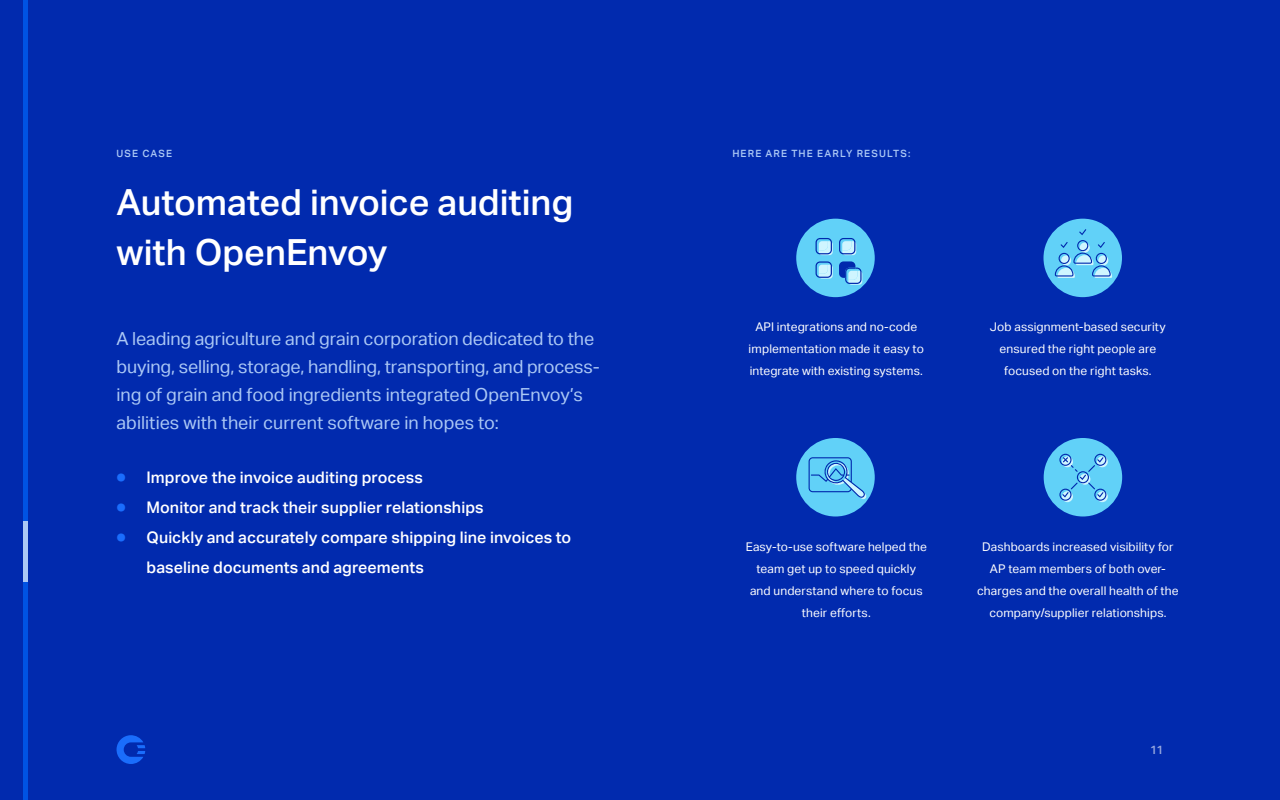
<style>
.page{position:relative;width:1280px;height:800px;background:#012aae}
.page>*{position:absolute;margin:0;border:0;box-sizing:border-box;transform-origin:0 0}
.t1{font:500 36px/50px "Aktiv Grotesk";color:#fff}
.t2{font:18px/28px "Aktiv Grotesk";letter-spacing:-.005em;color:#abc8f5}
.t3{font:500 16px/30px "Aktiv Grotesk";letter-spacing:.005em;color:#fff}
.t4{font:500 16px/30px "Aktiv Grotesk";color:#1a6dfc;text-align:justify}
.t5{font:12px/22px "Aktiv Grotesk";letter-spacing:.01em;color:#fff;text-align:center}
.t6{font:500 12px "Aktiv Grotesk";color:#fff}
.t7{font:500 10px "Aktiv Grotesk";letter-spacing:.115em;color:#abc8f5}
</style>
<div class="page">
<div style="left:796px;top:219px;width:79px;height:78px;background:#61d1f8;border-radius:50%"></div>
<div style="left:1044px;top:438px;width:78px;height:78px;background:#61d1f8;border-radius:50%"></div>
<div style="left:1044px;top:219px;width:78px;height:78px;background:#61d1f8;border-radius:50%"></div>
<svg style="left:1097px;top:456px;width:11px;height:11px"></svg>
<svg style="left:1097px;top:491px;width:11px;height:11px"></svg>
<svg style="left:116px;top:735px;width:29px;height:29px"></svg>
<div style="left:23px;top:0;width:5px;height:800px;background:#0053e3"></div>
<div style="left:23px;top:521px;width:5px;height:61px;background:#abc8f5"></div>
<svg style="left:796px;top:438px;width:79px;height:78px"></svg>
<svg style="left:1059px;top:454px;width:47px;height:47px"></svg>
<svg style="left:1055px;top:229px;width:57px;height:49px"></svg>
<svg style="left:816px;top:238px;width:17px;height:17px"></svg>
<svg style="left:839px;top:238px;width:17px;height:17px"></svg>
<svg style="left:816px;top:261px;width:17px;height:18px"></svg>
<svg style="left:839px;top:261px;width:23px;height:24px"></svg>
<p class="t7" style="left:117px;top:148px;width:57px">USE CASE</p>
<h1 class="t1" style="left:117px;top:178px;width:458px">Automated invoice auditing with OpenEnvoy</h1>
<p class="t2" style="left:117px;top:325px;width:485px">A leading agriculture and grain corporation dedicated to the buying, selling, storage, handling, transporting, and process&shy;ing of grain and food ingredients integrated OpenEnvoy’s abilities with their current software in hopes to:</p>
<h3 class="t3" style="left:147px;top:463px;width:426px">Improve the invoice auditing process<br>Monitor and track their supplier relationships<br>Quickly and accurately compare shipping line invoices to baseline documents and agreements</h3>
<h3 class="t4" style="left:117px;top:463px;width:11px">● ● ●</h3>
<p class="t7" style="left:732px;top:148px;width:180px">HERE ARE THE EARLY RESULTS:</p>
<p class="t5" style="left:749px;top:316px;width:177px">API integrations and no-code implementation made it easy to integrate with existing systems.</p>
<p class="t5" style="left:990px;top:316px;width:177px">Job assignment-based security ensured the right people are focused on the right tasks.</p>
<p class="t5" style="left:746px;top:535px;width:183px">Easy-to-use software helped the team get up to speed quickly and understand where to focus their efforts.</p>
<p class="t5" style="left:977px;top:535px;width:203px">Dashboards increased visibility for AP team members of both over&shy;charges and the overall health of the company/supplier relationships.</p>
<p class="t6" style="left:1150px;top:743px;width:15px">11</p>
</div>
